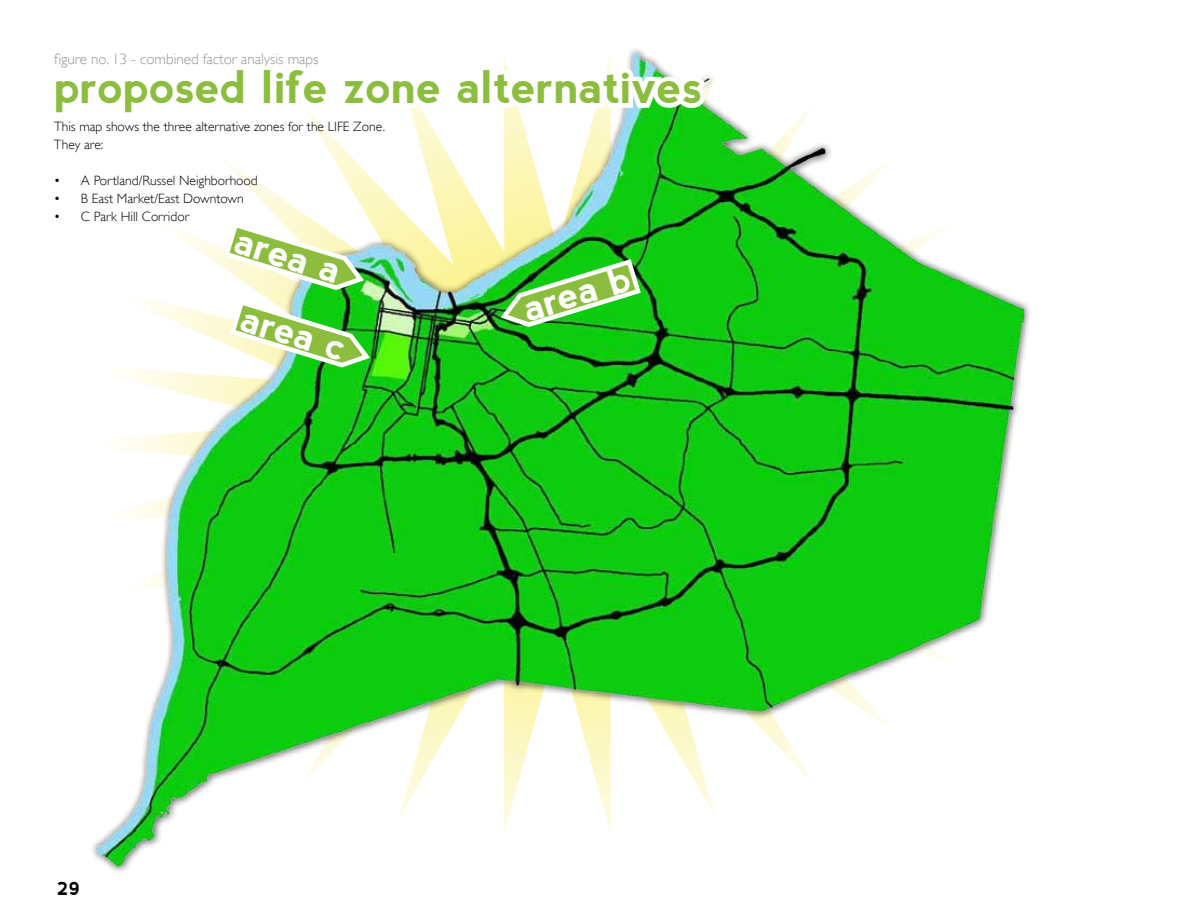
<style>
.page{position:relative;width:1188px;height:918px;background:#fff}
.page>*{position:absolute;margin:0;border:0;box-sizing:border-box;transform-origin:0 0}
.t1{font:700 45px "nevis";color:#8cbd3f}
.t2{font:700 37.5px/72.3px "nevis";color:#fff}
.t3{font:700 18px "nevis";color:#000}
.t4{font:300 15px "Gill Sans";color:#939598}
.t5{font:300 13.5px/18px "Gill Sans";color:#000}
</style>
<div class="page">
<img style="left:96px;top:51px;width:928px;height:816px">
<svg style="left:96px;top:53px;width:616px;height:69px"></svg>
<svg style="left:221px;top:219px;width:153px;height:151px"></svg>
<img style="left:497px;top:256px;width:147px;height:73px">
<p class="t4" style="left:54px;top:51px;width:266px">figure no. 13 - combined factor analysis maps</p>
<p class="t1" style="left:54px;top:62px;width:650px">proposed life zone alternatives</p>
<p class="t5" style="left:54px;top:117px;width:333px">This map shows the three alternative zones for the LIFE Zone.<br>They are:</p>
<p class="t5" style="left:54px;top:171px;width:205px">• A Portland/Russel Neighborhood</p>
<p class="t5" style="left:54px;top:189px;width:191px">• B East Market/East Downtown</p>
<p class="t5" style="left:54px;top:207px;width:137px">• C Park Hill Corridor</p>
<p class="t2" style="left:274px;top:213px;width:109px;text-indent:-28px;rotate:17deg">area a area c</p>
<p class="t2" style="left:514px;top:274px;width:112px;rotate:-17deg">area b</p>
<p class="t3" style="left:57px;top:878px;width:25px">29</p>
</div>
